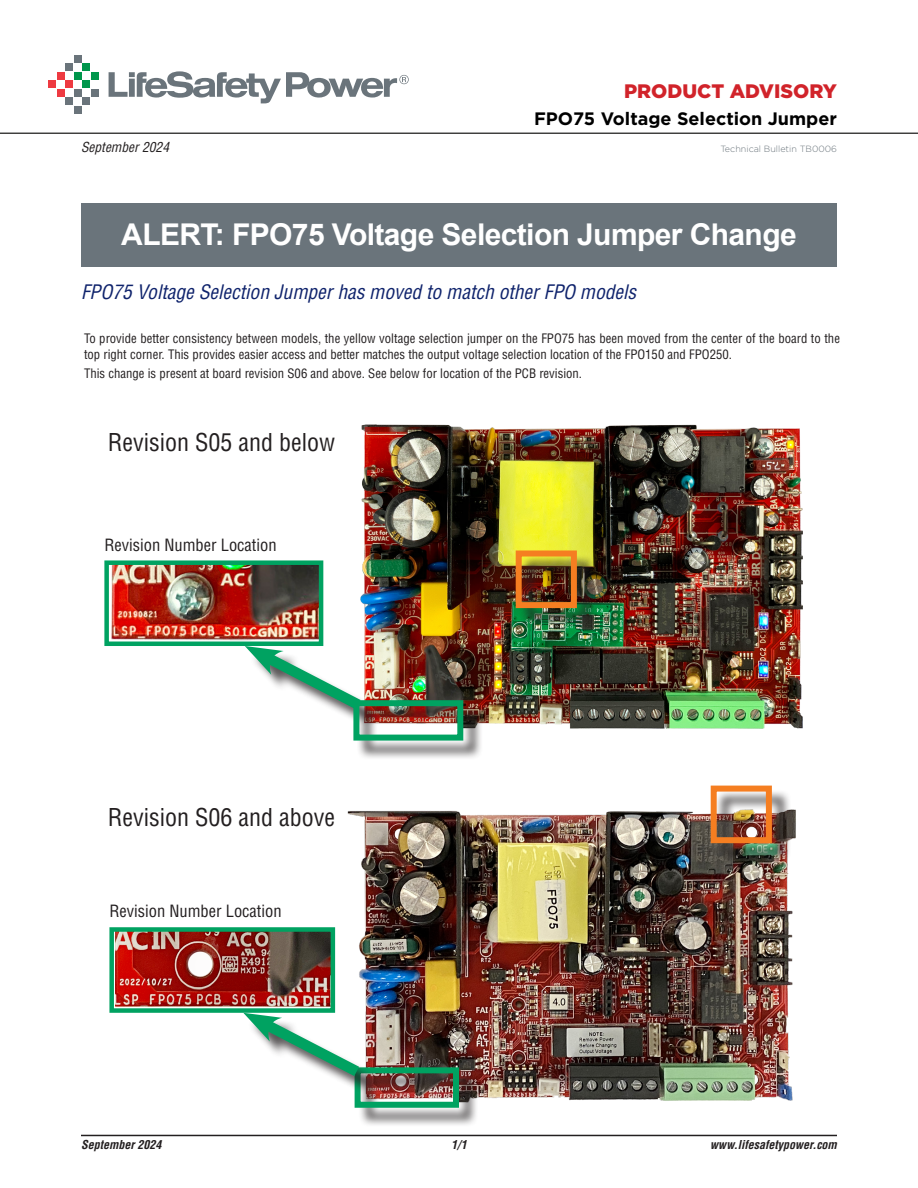
<style>
.page{position:relative;width:918px;height:1188px;background:#fff}
.page>*{position:absolute;margin:0;border:0;box-sizing:border-box;transform-origin:0 0}
.t1{font:700 30px "Arial";letter-spacing:-.02em;color:#fff}
.t2{font:condensed 24px "Helvetica LT Std";color:#231f20}
.t3{font:italic condensed 19.5px "Helvetica LT Std";color:#0f236c}
.Data_Sheet_Header{font:900 19.5px "Gotham";color:#d1232a}
.Data_Sheet_Header-2{font:700 18px "Gotham";color:#000}
.t4{font:condensed 16.5px "Helvetica LT Std";color:#231f20}
.t5{font:italic condensed 13.5px "Helvetica LT Std";color:#231f20}
.t6{font:condensed 12.75px/15.3px "Helvetica LT Std";color:#231f20}
.t7{font:italic 700 condensed 12px "Helvetica LT Std";color:#231f20}
.Data_Sheet_Header-3{font:300 9px "Gotham";color:#6a747b}
</style>
<div class="page">
<hr style="left:81px;top:1135px;width:756px;height:1px;background:#231f20">
<div style="left:81px;top:203px;width:756px;height:64px;background:#6a747b"></div>
<svg style="left:109px;top:71px;width:300px;height:32px"></svg>
<div style="left:48px;top:81px;width:8px;height:7px;background:#ee3a41"></div>
<div style="left:57px;top:72px;width:7px;height:8px;background:#ee3a41"></div>
<div style="left:65px;top:81px;width:8px;height:7px;background:#ee3a41"></div>
<div style="left:57px;top:89px;width:7px;height:8px;background:#ee3a41"></div>
<div style="left:65px;top:98px;width:8px;height:7px;background:#6a747b"></div>
<div style="left:74px;top:89px;width:7px;height:8px;background:#6a747b"></div>
<div style="left:82px;top:98px;width:8px;height:7px;background:#6a747b"></div>
<div style="left:91px;top:89px;width:7px;height:8px;background:#6a747b"></div>
<div style="left:74px;top:55px;width:7px;height:8px;background:#6a747b"></div>
<div style="left:65px;top:64px;width:8px;height:7px;background:#6a747b"></div>
<div style="left:74px;top:106px;width:7px;height:8px;background:#6a747b"></div>
<div style="left:74px;top:72px;width:7px;height:8px;background:#00964c"></div>
<div style="left:82px;top:64px;width:8px;height:7px;background:#00964c"></div>
<div style="left:91px;top:72px;width:7px;height:8px;background:#00964c"></div>
<div style="left:82px;top:81px;width:8px;height:7px;background:#00964c"></div>
<hr style="left:0;top:133px;width:918px;height:1px;background:#040503">
<img style="left:361px;top:424px;width:441px;height:304px">
<img style="left:111px;top:565px;width:207px;height:76px">
<div style="left:104px;top:560px;width:219px;height:86px;border:4px solid #00a261"></div>
<img style="left:347px;top:797px;width:449px;height:311px">
<div style="left:250px;top:650px;width:129px;height:78px;background:#231f20;opacity:.75"></div>
<svg style="left:245px;top:642px;width:127px;height:77px"></svg>
<div style="left:357px;top:703px;width:126px;height:57px;background:#231f20;opacity:.75"></div>
<div style="left:353px;top:700px;width:110px;height:41px;border:6px solid #00a261"></div>
<div style="left:519px;top:554px;width:78px;height:74px;background:#231f20;opacity:.75"></div>
<div style="left:516px;top:550px;width:61px;height:58px;border:6px solid #f57e21"></div>
<div style="left:714px;top:789px;width:78px;height:74px;background:#231f20;opacity:.75"></div>
<div style="left:711px;top:786px;width:61px;height:57px;border:6px solid #f57e21"></div>
<div style="left:358px;top:1071px;width:121px;height:56px;background:#231f20;opacity:.75"></div>
<div style="left:355px;top:1067px;width:104px;height:41px;border:6px solid #00a261"></div>
<img style="left:116px;top:932px;width:214px;height:74px">
<div style="left:109px;top:927px;width:226px;height:86px;border:4px solid #00a261"></div>
<div style="left:248px;top:1017px;width:130px;height:78px;background:#231f20;opacity:.75"></div>
<svg style="left:243px;top:1008px;width:128px;height:78px"></svg>
<p class="t5" style="left:81px;top:138px;width:90px">September 2024</p>
<p class="Data_Sheet_Header" style="left:624px;top:78px;width:214px">PRODUCT ADVISORY</p>
<p class="Data_Sheet_Header-2" style="left:534px;top:107px;width:304px">FPO75 Voltage Selection Jumper</p>
<p class="Data_Sheet_Header-3" style="left:720px;top:143px;width:118px">Technical Bulletin TB0006</p>
<p class="t1" style="left:121px;top:213px;width:677px">ALERT: FPO75 Voltage Selection Jumper Change</p>
<p class="t3" style="left:81px;top:280px;width:557px">FPO75 Voltage Selection Jumper has moved to match other FPO models</p>
<p class="t6" style="left:84px;top:331px;width:758px">To provide better consistency between models, the yellow voltage selection jumper on the FPO75 has been moved from the center of the board to the top right corner. This provides easier access and better matches the output voltage selection location of the FPO150 and FPO250.</p>
<p class="t6" style="left:84px;top:366px;width:500px">This change is present at board revision S06 and above. See below for location of the PCB revision.</p>
<p class="t2" style="left:108px;top:427px;width:229px">Revision S05 and below</p>
<p class="t4" style="left:104px;top:534px;width:174px">Revision Number Location</p>
<p class="t2" style="left:108px;top:802px;width:229px">Revision S06 and above</p>
<p class="t4" style="left:109px;top:900px;width:174px">Revision Number Location</p>
<p class="t7" style="left:81px;top:1137px;width:82px">September 2024</p>
<p class="t7" style="left:451px;top:1137px;width:17px">1/1</p>
<p class="t7" style="left:710px;top:1137px;width:128px">www.lifesafetypower.com</p>
</div>
